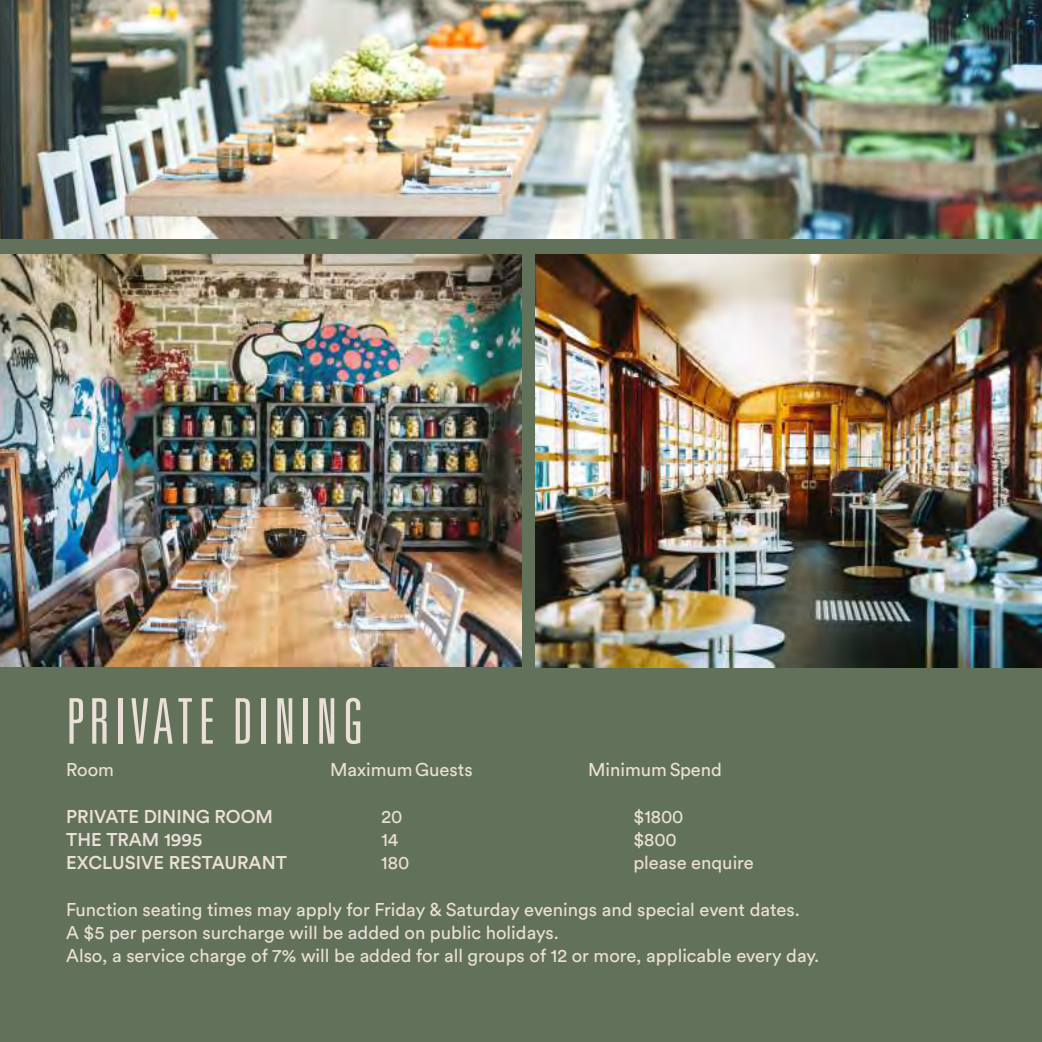
<style>
.page{position:relative;width:1042px;height:1042px;background:#62715a}
.page>*{position:absolute;margin:0;border:0;box-sizing:border-box;transform-origin:0 0}
.t1{font:300 ultra-condensed 63px "Univers LT Std";letter-spacing:.085em;color:#ebe0d7}
.t2{font:18.38px/23.3px "Circular Std";color:#ebe0d7}
.t3{font:500 18.38px "Circular Std";color:#ebe0d7}
</style>
<div class="page">
<img style="left:0;top:254px;width:521px;height:413px">
<img style="left:535px;top:254px;width:507px;height:413px">
<img style="left:0;top:0;width:1042px;height:239px">
<h1 class="t1" style="left:66px;top:698px;width:299px">PRIVATE DINING</h1>
<p class="t2" style="left:66px;top:759px;width:49px">Room</p>
<p class="t2" style="left:330px;top:759px;width:144px">Maximum Guests</p>
<p class="t2" style="left:588px;top:759px;width:135px">Minimum Spend</p>
<p class="t3" style="left:66px;top:807px;width:208px">PRIVATE DINING ROOM</p>
<p class="t2" style="left:381px;top:805px;width:23px">20</p>
<p class="t2" style="left:633px;top:805px;width:52px">$1800</p>
<p class="t3" style="left:66px;top:831px;width:138px">THE TRAM 1995</p>
<p class="t2" style="left:381px;top:828px;width:19px">14</p>
<p class="t2" style="left:633px;top:828px;width:45px">$800</p>
<p class="t3" style="left:66px;top:854px;width:222px">EXCLUSIVE RESTAURANT</p>
<p class="t2" style="left:381px;top:852px;width:29px">180</p>
<p class="t2" style="left:633px;top:852px;width:122px">please enquire</p>
<p class="t2" style="left:66px;top:898px;width:754px">Function seating times may apply for Friday &amp; Saturday evenings and special event dates.<br>A $5 per person surcharge will be added on public holidays.<br>Also, a service charge of 7% will be added for all groups of 12 or more, applicable every day.</p>
</div>
